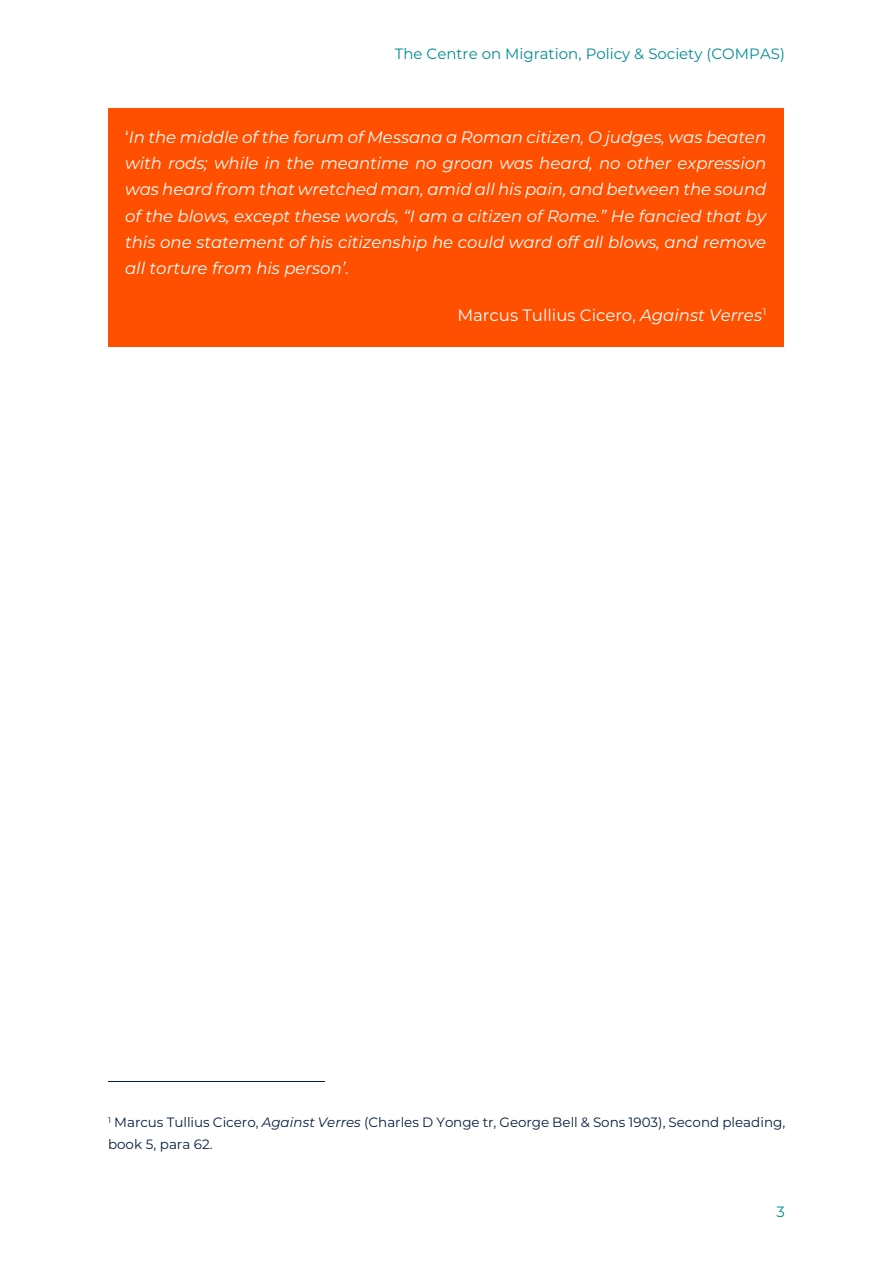
<style>
.page{position:relative;width:893px;height:1263px;background:#fff}
.page>*{position:absolute;margin:0;border:0;box-sizing:border-box;transform-origin:0 0}
.t1{font:italic 16.5px/26.1px "Montserrat";color:#fff;text-align:justify}
.t2{font:16.5px "Montserrat";color:#fff}
.t3{font:15px "Montserrat";color:#008c95}
.t4{font:13.5px/21.5px "Montserrat";color:#041e42}
.s1{font-style:normal}
.s2{font-style:italic}
</style>
<div class="page">
<div style="left:108px;top:108px;width:675px;height:238px;background:#fe5000"></div>
<hr style="left:108px;top:1081px;width:216px;height:1px;background:#041e42">
<p class="t3" style="left:395px;top:44px;width:392px">The Centre on Migration, Policy &amp; Society (COMPAS)</p>
<p class="t1" style="left:125px;top:124px;width:643px"><span class="s1">‘</span>In the middle of the forum of Messana a Roman citizen, O judges, was beaten with rods; while in the meantime no groan was heard, no other expression was heard from that wretched man, amid all his pain, and between the sound of the blows, except these words, “I am a citizen of Rome.” He fancied that by this one statement of his citizenship he could ward off all blows, and remove all torture from his person’<span class="s1">.</span></p>
<p class="t2" style="left:457px;top:304px;width:310px">Marcus Tullius Cicero, <span class="s2">Against Verres</span><sup>1</sup></p>
<p class="t4" style="left:108px;top:1111px;width:679px"><sup>1</sup> Marcus Tullius Cicero, <span class="s2">Against Verres</span> (Charles D Yonge tr, George Bell &amp; Sons 1903), Second pleading, book 5, para 62.</p>
<p class="t3" style="left:777px;top:1201px;width:10px">3</p>
</div>
